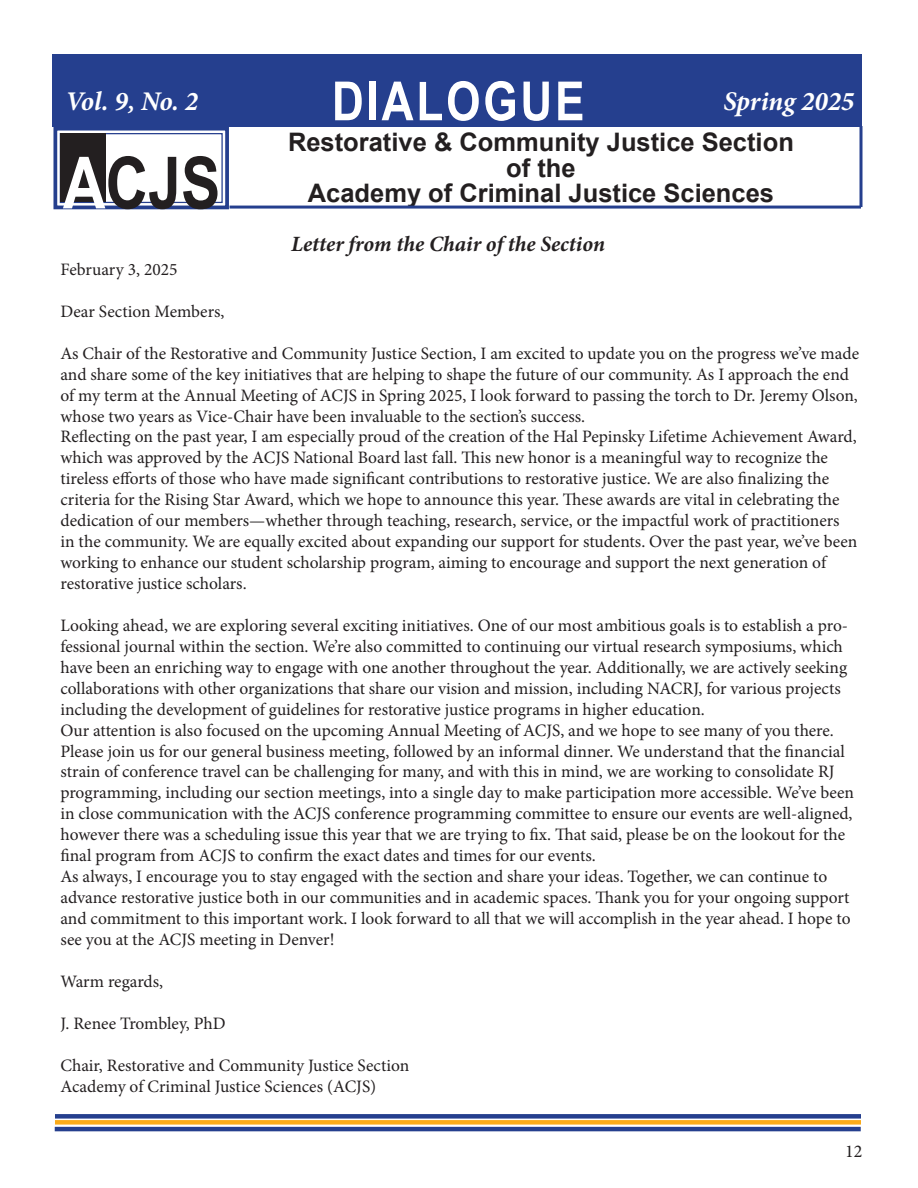
<style>
.page{position:relative;width:918px;height:1188px;background:#fff}
.page>*{position:absolute;margin:0;border:0;box-sizing:border-box;transform-origin:0 0}
.t1{font:700 72px "Arial Narrow";color:#231f20}
.t2{font:700 54px "Arial Narrow";letter-spacing:.05em;color:#fff}
.t3{font:italic 700 27px "Minion Pro";letter-spacing:-.005em;color:#fff}
.t4{font:700 25.5px/25.5px "Arial";color:#231f20;text-align:center}
.t5{font:italic 700 21.75px "Minion Pro";color:#231f20}
.t6{font:18px "Minion Pro";color:#231f20}
.t7{font:17.4px/21px "Minion Pro";color:#231f20}
.s1{color:#fff}
</style>
<div class="page">
<div style="left:52px;top:54px;width:810px;height:73px;background:#253f8e"></div>
<svg style="left:53px;top:127px;width:178px;height:83px"></svg>
<div style="left:60px;top:133px;width:163px;height:70px;border:1px solid #253f8e"></div>
<div style="left:60px;top:133px;width:46px;height:69px;background:#231f20"></div>
<hr style="left:230px;top:206px;width:631px;height:3px;background:#253f8e">
<hr style="left:860px;top:126px;width:2px;height:81px;background:#253f8e">
<hr style="left:55px;top:1127px;width:806px;height:4px;background:#253f8e">
<div style="left:55px;top:1120px;width:806px;height:5px;background:#faab1a"></div>
<div style="left:55px;top:1114px;width:806px;height:5px;background:#253f8e"></div>
<h3 class="t3" style="left:65px;top:82px;width:134px">Vol. 9, No. 2</h3>
<h2 class="t2" style="left:332px;top:70px;width:254px">DIALOGUE</h2>
<h3 class="t4" style="left:288px;top:130px;width:507px">Restorative &amp; Community Justice Section of the</h3>
<h3 class="t3" style="left:723px;top:82px;width:133px">Spring 2025</h3>
<h1 class="t1" style="left:63px;top:141px;width:159px"><span class="s1">A</span>CJS</h1>
<h3 class="t4" style="left:308px;top:181px;width:468px">Academy of Criminal Justice Sciences</h3>
<p class="t5" style="left:291px;top:229px;width:315px">Letter from the Chair of the Section</p>
<p class="t7" style="left:60px;top:259px;width:119px">February 3, 2025</p>
<p class="t7" style="left:60px;top:301px;width:165px">Dear Section Members,</p>
<p class="t7" style="left:60px;top:343px;width:800px">As Chair of the Restorative and Community Justice Section, I am excited to update you on the progress we’ve made and share some of the key initiatives that are helping to shape the future of our community. As I approach the end of my term at the Annual Meeting of ACJS in Spring 2025, I look forward to passing the torch to Dr. Jeremy Olson, whose two years as Vice-Chair have been invaluable to the section’s success.</p>
<p class="t7" style="left:60px;top:427px;width:798px">Reflecting on the past year, I am especially proud of the creation of the Hal Pepinsky Lifetime Achievement Award, which was approved by the ACJS National Board last fall. This new honor is a meaningful way to recognize the tireless efforts of those who have made significant contributions to restorative justice. We are also finalizing the criteria for the Rising Star Award, which we hope to announce this year. These awards are vital in celebrating the dedication of our members—whether through teaching, research, service, or the impactful work of practitioners in the community. We are equally excited about expanding our support for students. Over the past year, we’ve been working to enhance our student scholarship program, aiming to encourage and support the next generation of restorative justice scholars.</p>
<p class="t7" style="left:60px;top:615px;width:789px">Looking ahead, we are exploring several exciting initiatives. One of our most ambitious goals is to establish a pro&shy;fessional journal within the section. We’re also committed to continuing our virtual research symposiums, which have been an enriching way to engage with one another throughout the year. Additionally, we are actively seeking collaborations with other organizations that share our vision and mission, including NACRJ, for various projects including the development of guidelines for restorative justice programs in higher education.</p>
<p class="t7" style="left:60px;top:720px;width:795px">Our attention is also focused on the upcoming Annual Meeting of ACJS, and we hope to see many of you there.<br>Please join us for our general business meeting, followed by an informal dinner. We understand that the financial strain of conference travel can be challenging for many, and with this in mind, we are working to consolidate RJ programming, including our section meetings, into a single day to make participation more accessible. We’ve been in close communication with the ACJS conference programming committee to ensure our events are well-aligned, however there was a scheduling issue this year that we are trying to fix. That said, please be on the lookout for the final program from ACJS to confirm the exact dates and times for our events.</p>
<p class="t7" style="left:60px;top:866px;width:792px">As always, I encourage you to stay engaged with the section and share your ideas. Together, we can continue to advance restorative justice both in our communities and in academic spaces. Thank you for your ongoing support and commitment to this important work. I look forward to all that we will accomplish in the year ahead. I hope to see you at the ACJS meeting in Denver!</p>
<p class="t7" style="left:60px;top:971px;width:104px">Warm regards,</p>
<p class="t7" style="left:60px;top:1013px;width:167px">J. Renee Trombley, PhD</p>
<p class="t7" style="left:60px;top:1055px;width:351px">Chair, Restorative and Community Justice Section</p>
<p class="t7" style="left:60px;top:1076px;width:317px">Academy of Criminal Justice Sciences (ACJS)</p>
<p class="t6" style="left:845px;top:1140px;width:19px">12</p>
</div>
